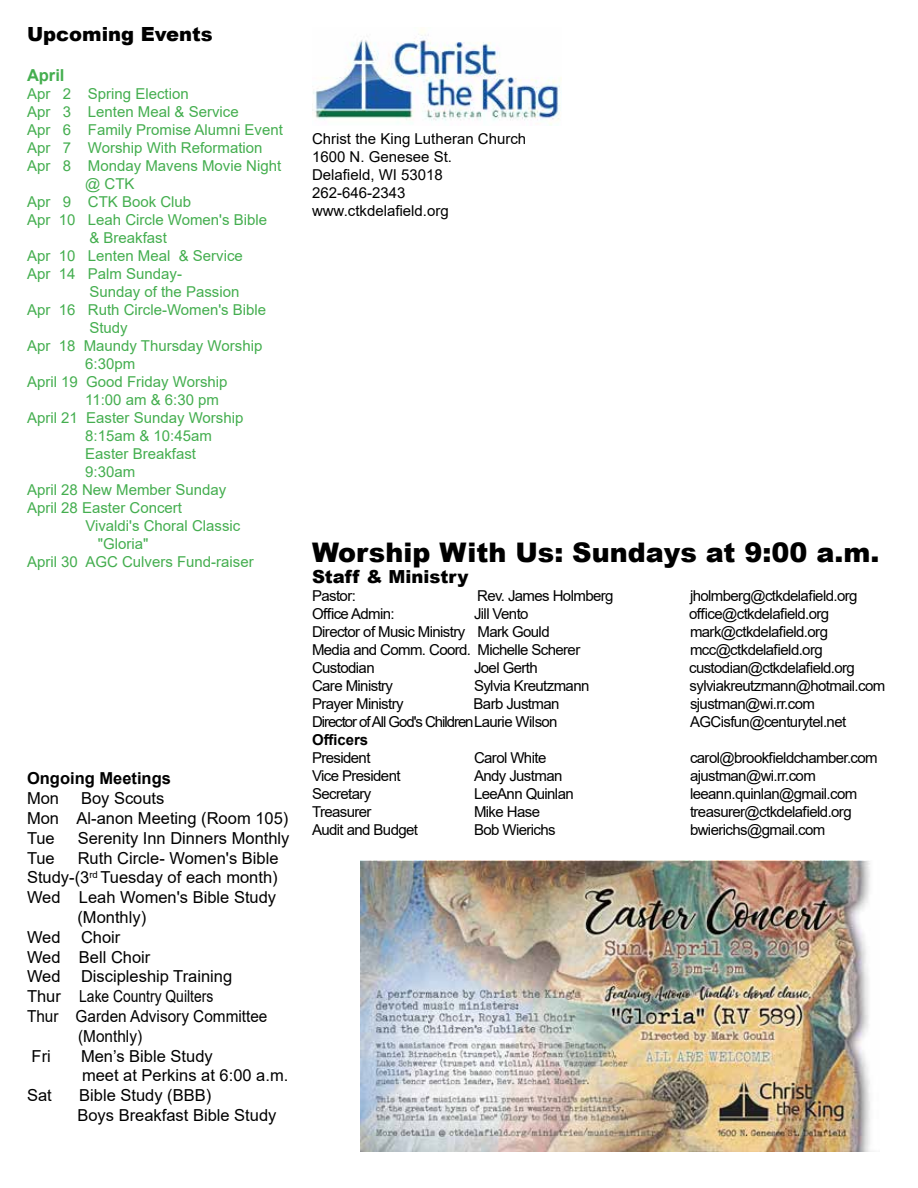
<style>
.page{position:relative;width:918px;height:1188px;background:#fff}
.page>*{position:absolute;margin:0;border:0;box-sizing:border-box;transform-origin:0 0}
.t1{font:900 27px "Arial";color:#000}
.t2{font:900 19.5px "Arial";color:#000}
.t3{font:900 18px "Arial";color:#000}
.t4{font:16.5px/19.8px "Arial";color:#000}
.t5{font:16.5px "Arial";color:#000;scale:.93 1}
.t6{font:700 16.5px "Arial";color:#000}
.t7{font:700 16.5px "Arial";color:#44ae4f}
.t8{font:15px "Arial";letter-spacing:-.04em;color:#000}
.t9{font:15px "Arial";color:#44ae4f}
.t10{font:15px/18px "Arial";color:#000}
.t11{font:15px "Arial";letter-spacing:-.07em;color:#000}
.t12{font:700 15px "Arial";color:#000}
</style>
<div class="page">
<img style="left:312px;top:29px;width:250px;height:96px">
<img style="left:361px;top:860px;width:511px;height:292px">
<h2 class="t2" style="left:27px;top:20px;width:187px">Upcoming Events</h2>
<p class="t7" style="left:27px;top:63px;width:39px">April</p>
<p class="t9" style="left:27px;top:83px;width:163px">Apr 2 Spring Election</p>
<p class="t9" style="left:27px;top:101px;width:213px">Apr 3 Lenten Meal &amp; Service</p>
<p class="t9" style="left:27px;top:119px;width:257px">Apr 6 Family Promise Alumni Event</p>
<p class="t9" style="left:27px;top:137px;width:237px">Apr 7 Worship With Reformation</p>
<p class="t9" style="left:27px;top:155px;width:256px">Apr 8 Monday Mavens Movie Night</p>
<p class="t9" style="left:85px;top:173px;width:51px">@ CTK</p>
<p class="t9" style="left:27px;top:191px;width:166px">Apr 9 CTK Book Club</p>
<p class="t9" style="left:27px;top:209px;width:242px">Apr 10 Leah Circle Women's Bible</p>
<p class="t9" style="left:89px;top:227px;width:79px">&amp; Breakfast</p>
<p class="t9" style="left:27px;top:245px;width:217px">Apr 10 Lenten Meal &amp; Service</p>
<p class="t9" style="left:27px;top:263px;width:157px">Apr 14 Palm Sunday-</p>
<p class="t9" style="left:89px;top:281px;width:152px">Sunday of the Passion</p>
<p class="t9" style="left:27px;top:299px;width:241px">Apr 16 Ruth Circle-Women's Bible</p>
<p class="t9" style="left:89px;top:317px;width:40px">Study</p>
<p class="t9" style="left:27px;top:335px;width:237px">Apr 18 Maundy Thursday Worship</p>
<p class="t9" style="left:85px;top:353px;width:52px">6:30pm</p>
<p class="t9" style="left:27px;top:371px;width:202px">April 19 Good Friday Worship</p>
<p class="t9" style="left:85px;top:389px;width:135px">11:00 am &amp; 6:30 pm</p>
<p class="t9" style="left:27px;top:407px;width:218px">April 21 Easter Sunday Worship</p>
<p class="t9" style="left:85px;top:425px;width:128px">8:15am &amp; 10:45am</p>
<p class="t9" style="left:85px;top:443px;width:112px">Easter Breakfast</p>
<p class="t9" style="left:85px;top:461px;width:52px">9:30am</p>
<p class="t9" style="left:27px;top:479px;width:201px">April 28 New Member Sunday</p>
<p class="t9" style="left:27px;top:497px;width:157px">April 28 Easter Concert</p>
<p class="t9" style="left:85px;top:515px;width:157px">Vivaldi's Choral Classic</p>
<p class="t9" style="left:98px;top:533px;width:52px">"Gloria"</p>
<p class="t9" style="left:27px;top:551px;width:228px">April 30 AGC Culvers Fund-raiser</p>
<p class="t6" style="left:27px;top:767px;width:145px">Ongoing Meetings</p>
<p class="t4" style="left:27px;top:788px;width:34px">Mon</p>
<p class="t4" style="left:27px;top:788px;width:263px;text-indent:54px">Boy Scouts<br>Mon Al-anon Meeting (Room 105)<br>Tue</p>
<p class="t4" style="left:78px;top:828px;width:213px">Serenity Inn Dinners Monthly</p>
<p class="t4" style="left:27px;top:848px;width:29px">Tue</p>
<p class="t4" style="left:78px;top:848px;width:202px">Ruth Circle- Women's Bible</p>
<p class="t4" style="left:27px;top:868px;width:252px">Study-(3<sup>rd</sup> Tuesday of each month)</p>
<p class="t4" style="left:27px;top:887px;width:251px">Wed Leah Women's Bible Study</p>
<p class="t4" style="left:77px;top:907px;width:70px">(Monthly)</p>
<p class="t4" style="left:27px;top:927px;width:95px">Wed Choir</p>
<p class="t4" style="left:27px;top:947px;width:125px">Wed Bell Choir</p>
<p class="t4" style="left:27px;top:967px;width:207px">Wed Discipleship Training</p>
<p class="t4" style="left:27px;top:986px;width:188px">Thur Lake Country Quilters</p>
<p class="t5" style="left:27px;top:1005px;width:260px">Thur Garden Advisory Committee</p>
<p class="t5" style="left:78px;top:1025px;width:70px">(Monthly)</p>
<p class="t4" style="left:32px;top:1046px;width:21px">Fri</p>
<p class="t4" style="left:81px;top:1046px;width:209px">Men’s Bible Study<br>meet at Perkins at 6:00 a.m.</p>
<p class="t4" style="left:27px;top:1085px;width:26px">Sat</p>
<p class="t4" style="left:77px;top:1085px;width:201px">Bible Study (BBB)<br>Boys Breakfast Bible Study</p>
<p class="t10" style="left:312px;top:130px;width:216px">Christ the King Lutheran Church<br>1600 N. Genesee St.<br>Delafield, WI 53018<br>262-646-2343 www.ctkdelafield.org</p>
<h1 class="t1" style="left:312px;top:532px;width:569px">Worship With Us: Sundays at 9:00 a.m.</h1>
<p class="t3" style="left:312px;top:564px;width:158px">Staff &amp; Ministry</p>
<p class="t8" style="left:312px;top:586px;width:45px">Pastor:</p>
<p class="t8" style="left:477px;top:586px;width:138px">Rev. James Holmberg</p>
<p class="t8" style="left:690px;top:586px;width:169px">jholmberg@ctkdelafield.org</p>
<p class="t8" style="left:312px;top:604px;width:84px">Office Admin:</p>
<p class="t8" style="left:474px;top:604px;width:56px">Jill Vento</p>
<p class="t8" style="left:689px;top:604px;width:142px">office@ctkdelafield.org</p>
<p class="t8" style="left:312px;top:622px;width:239px">Director of Music Ministry Mark Gould</p>
<p class="t8" style="left:690px;top:622px;width:140px">mark@ctkdelafield.org</p>
<p class="t8" style="left:312px;top:640px;width:270px">Media and Comm. Coord. Michelle Scherer</p>
<p class="t8" style="left:690px;top:640px;width:134px">mcc@ctkdelafield.org</p>
<p class="t8" style="left:312px;top:658px;width:64px">Custodian</p>
<p class="t8" style="left:474px;top:658px;width:65px">Joel Gerth</p>
<p class="t8" style="left:689px;top:658px;width:167px">custodian@ctkdelafield.org</p>
<p class="t8" style="left:312px;top:676px;width:83px">Care Ministry</p>
<p class="t8" style="left:474px;top:676px;width:117px">Sylvia Kreutzmann</p>
<p class="t8" style="left:690px;top:676px;width:197px">sylviakreutzmann@hotmail.com</p>
<p class="t8" style="left:312px;top:694px;width:93px">Prayer Ministry</p>
<p class="t8" style="left:474px;top:694px;width:87px">Barb Justman</p>
<p class="t8" style="left:690px;top:694px;width:127px">sjustman@wi.rr.com</p>
<p class="t11" style="left:312px;top:712px;width:247px">Director of All God's ChildrenLaurie Wilson</p>
<p class="t8" style="left:690px;top:712px;width:158px">AGCisfun@centurytel.net</p>
<p class="t12" style="left:312px;top:729px;width:58px">Officers</p>
<p class="t8" style="left:312px;top:748px;width:60px">President</p>
<p class="t8" style="left:474px;top:748px;width:74px">Carol White</p>
<p class="t8" style="left:690px;top:748px;width:189px">carol@brookfieldchamber.com</p>
<p class="t8" style="left:312px;top:766px;width:90px">Vice President</p>
<p class="t8" style="left:474px;top:766px;width:90px">Andy Justman</p>
<p class="t8" style="left:690px;top:766px;width:127px">ajustman@wi.rr.com</p>
<p class="t8" style="left:312px;top:784px;width:61px">Secretary</p>
<p class="t8" style="left:474px;top:784px;width:101px">LeeAnn Quinlan</p>
<p class="t8" style="left:690px;top:784px;width:169px">leeann.quinlan@gmail.com</p>
<p class="t8" style="left:312px;top:802px;width:61px">Treasurer</p>
<p class="t8" style="left:474px;top:802px;width:68px">Mike Hase</p>
<p class="t8" style="left:690px;top:802px;width:163px">treasurer@ctkdelafield.org</p>
<p class="t8" style="left:312px;top:820px;width:108px">Audit and Budget</p>
<p class="t8" style="left:474px;top:820px;width:83px">Bob Wierichs</p>
<p class="t8" style="left:690px;top:820px;width:137px">bwierichs@gmail.com</p>
</div>
